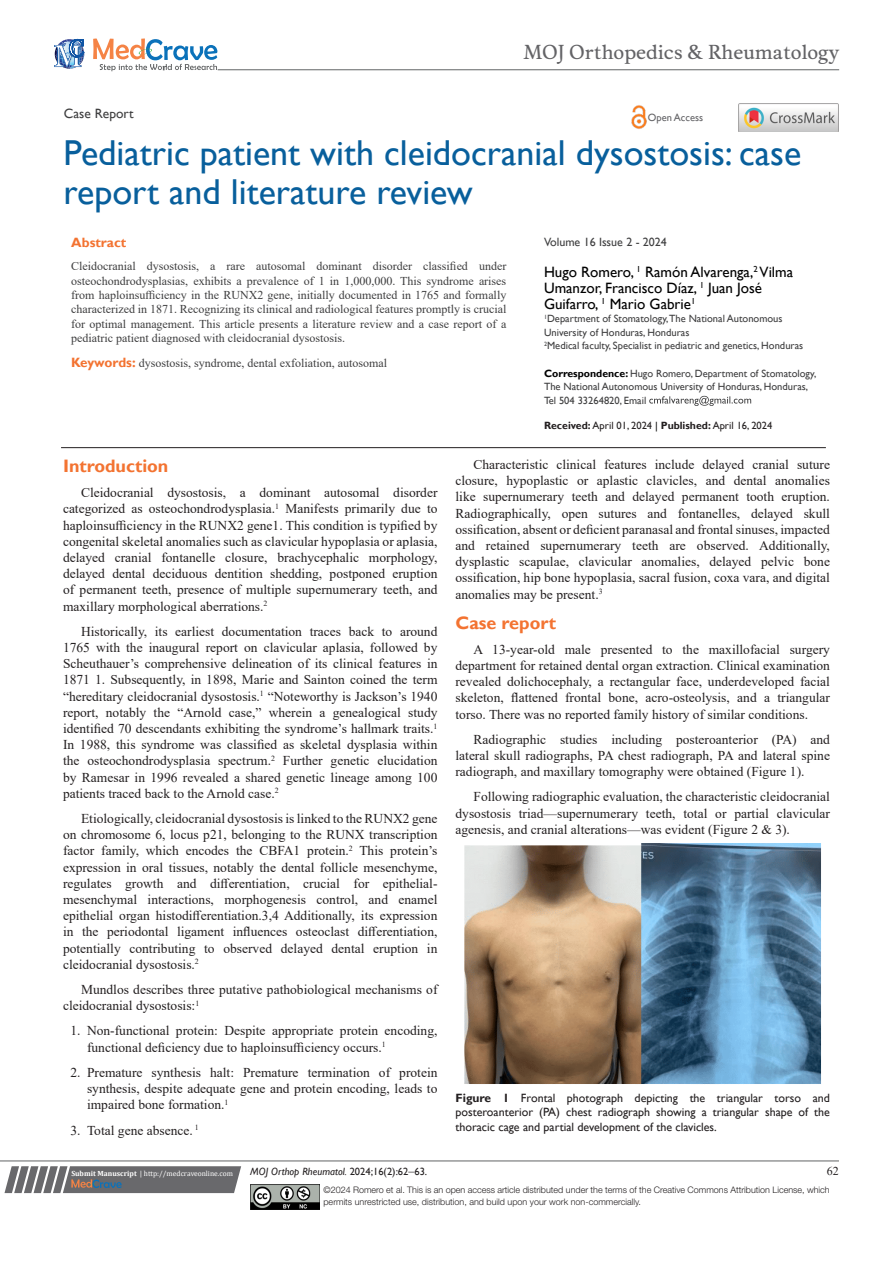
<style>
.page{position:relative;width:893px;height:1263px;background:#fff}
.page>*{position:absolute;margin:0;border:0;box-sizing:border-box;transform-origin:0 0}
.t1{font:36px/39px "Gill Sans";color:#085f9c}
.t2{font:18.6px "Musee";color:#636366}
.List_Paragraph{font:700 18px "Gill Sans";color:#f37331}
.t3{font:15px/16.2px "Gill Sans";color:#000}
.t4{font:13.5px/16.2px "Times New Roman";color:#231f20;text-align:justify}
.t5{font:13.5px "Gill Sans";color:#3e3e3f}
.t6{font:700 13.5px "Gill Sans";color:#f37331}
.t7{font:12px/14.4px "Times New Roman";color:#3e3e3f;text-align:justify}
.t8{font:12px/14.4px "Gill Sans";color:#231f20;text-align:justify}
.t9{font:12px "Gill Sans";color:#3e3e3f}
.t10{font:12px "Times New Roman";color:#231f20}
.t11{font:10.5px/13.5px "Gill Sans";color:#3e3e3f}
.t12{font:10.5px "Gill Sans";color:#231f20}
.t13{font:italic 10.5px "Gill Sans";color:#231f20}
.t14{font:10.5px "Gill Sans";color:#636366}
.t15{font:300 9px/12px "Helvetica Neue LT Std";color:#231f20}
.t16{font:7.5px "Cambria";color:#fff}
.s1{font-weight:700;color:#000}
.s2{font-weight:700}
.s3{color:#000}
.s4{font-family:"Gill Sans";font-weight:700;font-size:13.5px;color:#f37331}
.s5{font-style:normal}
.s6{font-family:"Times New Roman";font-style:normal;font-size:12px}
</style>
<div class="page">
<svg style="left:4px;top:1166px;width:237px;height:27px;background:#78787a"></svg>
<hr style="left:0;top:1161px;width:839px;height:1px;background:#626465">
<hr style="left:61px;top:447px;width:765px;height:1px;background:#231f20">
<img style="left:250px;top:1185px;width:69px;height:24px">
<svg style="left:649px;top:396px;width:102px;height:10px"></svg>
<svg style="left:54px;top:39px;width:30px;height:30px"></svg>
<svg style="left:93px;top:38px;width:124px;height:33px"></svg>
<hr style="left:218px;top:70px;width:621px;height:1px;background:#626465">
<img style="left:631px;top:105px;width:16px;height:24px">
<img style="left:739px;top:104px;width:99px;height:28px">
<img style="left:464px;top:844px;width:357px;height:240px">
<p class="t2" style="left:523px;top:41px;width:317px">MOJ Orthopedics &amp; Rheumatology</p>
<p class="t5" style="left:64px;top:105px;width:71px">Case Report</p>
<p class="t14" style="left:648px;top:112px;width:57px">Open Access</p>
<p class="t1" style="left:64px;top:134px;width:739px">Pediatric patient with cleidocranial dysostosis: case report and literature review</p>
<p class="t9" style="left:544px;top:235px;width:124px">Volume 16 Issue 2 - 2024</p>
<p class="t3" style="left:544px;top:264px;width:251px">Hugo Romero, <sup>1</sup> Ramón Alvarenga,<sup>2</sup> Vilma<br>Umanzor, Francisco Díaz, <sup>1</sup> Juan José<br>Guifarro, <sup>1</sup> Mario Gabrie<sup>1</sup></p>
<p class="t11" style="left:544px;top:312px;width:240px"><sup>1</sup>Department of Stomatology,The National Autonomous<br>University of Honduras, Honduras</p>
<p class="t11" style="left:544px;top:339px;width:261px"><sup>2</sup>Medical faculty, Specialist in pediatric and genetics, Honduras</p>
<p class="t11" style="left:544px;top:366px;width:274px"><span class="s1">Correspondence:</span> Hugo Romero, Department of Stomatology,<br>The National Autonomous University of Honduras, Honduras,<br>Tel 504 33264820, Email</p>
<p class="t12" style="left:544px;top:419px;width:230px"><span class="s2">Received:</span> April 01, 2024 <span class="s3">|</span> <span class="s2">Published:</span> April 16, 2024</p>
<p class="t6" style="left:71px;top:234px;width:57px">Abstract</p>
<p class="t7" style="left:71px;top:259px;width:437px">Cleidocranial dysostosis, a rare autosomal dominant disorder classified under osteochondrodysplasias, exhibits a prevalence of 1 in 1,000,000. This syndrome arises from haploinsufficiency in the RUNX2 gene, initially documented in 1765 and formally characterized in 1871. Recognizing its clinical and radiological features promptly is crucial for optimal management. This article presents a literature review and a case report of a pediatric patient diagnosed with cleidocranial dysostosis.</p>
<p class="t7" style="left:71px;top:356px;width:317px"><span class="s4">Keywords:</span> dysostosis, syndrome, dental exfoliation, autosomal</p>
<p class="List_Paragraph" style="left:63px;top:455px;width:107px">Introduction</p>
<p class="t4" style="left:63px;top:484px;width:376px;text-indent:18px">Cleidocranial dysostosis, a dominant autosomal disorder categorized as osteochondrodysplasia.<sup>1</sup> Manifests primarily due to haploinsufficiency in the RUNX2 gene1. This condition is typified by congenital skeletal anomalies such as clavicular hypoplasia or aplasia, delayed cranial fontanelle closure, brachycephalic morphology, delayed dental deciduous dentition shedding, postponed eruption of permanent teeth, presence of multiple supernumerary teeth, and maxillary morphological aberrations.<sup>2</sup></p>
<p class="t4" style="left:63px;top:623px;width:376px;text-indent:18px">Historically, its earliest documentation traces back to around 1765 with the inaugural report on clavicular aplasia, followed by Scheuthauer’s comprehensive delineation of its clinical features in 1871 1. Subsequently, in 1898, Marie and Sainton coined the term “hereditary cleidocranial dysostosis.<sup>1</sup> “Noteworthy is Jackson’s 1940 report, notably the “Arnold case,” wherein a genealogical study identified 70 descendants exhibiting the syndrome’s hallmark traits.<sup>1<br></sup>In 1988, this syndrome was classified as skeletal dysplasia within the osteochondrodysplasia spectrum.<sup>2</sup> Further genetic elucidation by Ramesar in 1996 revealed a shared genetic lineage among 100 patients traced back to the Arnold case.<sup>2</sup></p>
<p class="t4" style="left:63px;top:810px;width:376px;text-indent:18px">Etiologically, cleidocranial dysostosis is linked to the RUNX2 gene on chromosome 6, locus p21, belonging to the RUNX transcription factor family, which encodes the CBFA1 protein.<sup>2</sup> This protein’s expression in oral tissues, notably the dental follicle mesenchyme, regulates growth and differentiation, crucial for epithelial&shy;mesenchymal interactions, morphogenesis control, and enamel epithelial organ histodifferentiation.3,4 Additionally, its expression in the periodontal ligament influences osteoclast differentiation, potentially contributing to observed delayed dental eruption in cleidocranial dysostosis.<sup>2</sup></p>
<p class="t4" style="left:63px;top:981px;width:376px;text-indent:18px">Mundlos describes three putative pathobiological mechanisms of cleidocranial dysostosis:<sup>1</sup></p>
<p class="t4" style="left:87px;top:1022px;width:352px;text-indent:-16px">1. Non-functional protein: Despite appropriate protein encoding, functional deficiency due to haploinsufficiency occurs.<sup>1</sup></p>
<p class="t4" style="left:87px;top:1064px;width:352px;text-indent:-16px">2. Premature synthesis halt: Premature termination of protein synthesis, despite adequate gene and protein encoding, leads to impaired bone formation.<sup>1</sup></p>
<p class="t4" style="left:70px;top:1121px;width:130px">3. Total gene absence. <sup>1</sup></p>
<p class="t4" style="left:455px;top:456px;width:376px;text-indent:18px">Characteristic clinical features include delayed cranial suture closure, hypoplastic or aplastic clavicles, and dental anomalies like supernumerary teeth and delayed permanent tooth eruption.<br>Radiographically, open sutures and fontanelles, delayed skull ossification, absent or deficient paranasal and frontal sinuses, impacted and retained supernumerary teeth are observed. Additionally, dysplastic scapulae, clavicular anomalies, delayed pelvic bone ossification, hip bone hypoplasia, sacral fusion, coxa vara, and digital anomalies may be present.<sup>3</sup></p>
<p class="List_Paragraph" style="left:455px;top:612px;width:102px">Case report</p>
<p class="t4" style="left:455px;top:641px;width:376px;text-indent:18px">A 13-year-old male presented to the maxillofacial surgery department for retained dental organ extraction. Clinical examination revealed dolichocephaly, a rectangular face, underdeveloped facial skeleton, flattened frontal bone, acro-osteolysis, and a triangular torso. There was no reported family history of similar conditions.</p>
<p class="t4" style="left:455px;top:731px;width:376px;text-indent:18px">Radiographic studies including posteroanterior (PA) and lateral skull radiographs, PA chest radiograph, PA and lateral spine radiograph, and maxillary tomography were obtained (Figure 1).</p>
<p class="t4" style="left:455px;top:788px;width:376px;text-indent:18px">Following radiographic evaluation, the characteristic cleidocranial dysostosis triad—supernumerary teeth, total or partial clavicular agenesis, and cranial alterations—was evident (Figure 2 &amp; 3).</p>
<p class="t8" style="left:455px;top:1091px;width:376px"><span class="s2">Figure 1</span> Frontal photograph depicting the triangular torso and posteroanterior (PA) chest radiograph showing a triangular shape of the thoracic cage and partial development of the clavicles.</p>
<p class="t16" style="left:71px;top:1169px;width:163px"><span class="s2">Submit Manuscript</span> | http://medcraveonline.com</p>
<p class="t13" style="left:250px;top:1165px;width:178px">MOJ Orthop Rheumatol. <span class="s5">2024;16(2):62</span><span class="s6">‒</span><span class="s5">63.</span></p>
<p class="t10" style="left:827px;top:1162px;width:13px">62</p>
<p class="t15" style="left:323px;top:1183px;width:508px">©2024 Romero et al. This is an open access article distributed under the terms of the Creative Commons Attribution License, which permits unrestricted use, distribution, and build upon your work non-commercially.</p>
</div>
